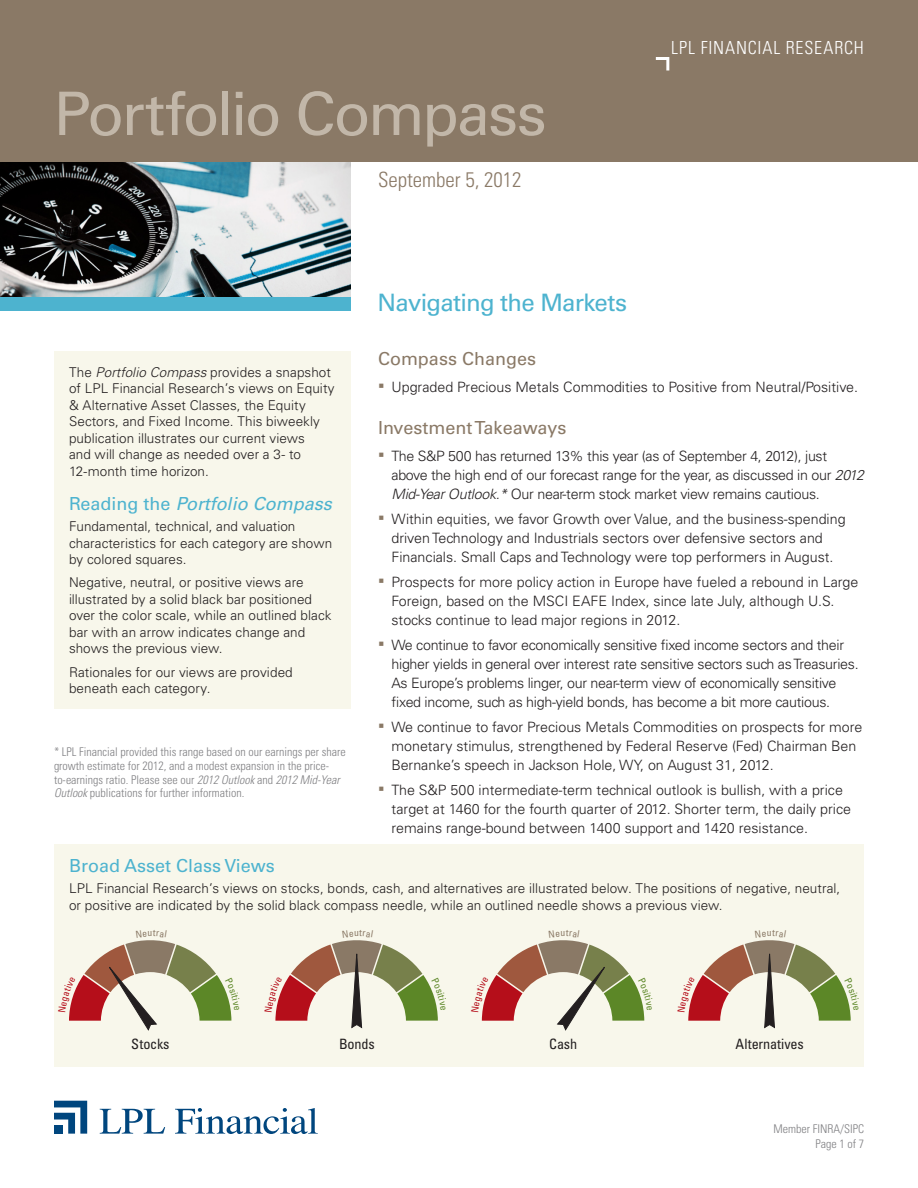
<style>
.page{position:relative;width:918px;height:1188px;background:#fff}
.page>*{position:absolute;margin:0;border:0;box-sizing:border-box;transform-origin:0 0}
.t1{font:60px "Univers";letter-spacing:-.04em;color:#c2b7a9}
.Page_Header{font:24px "Univers";letter-spacing:-.03em;color:#4db3cf}
.t2{font:300 condensed 21px "Univers";color:#8a7966}
.subhead_1{font:18px "Univers";color:#8a7966}
.New_briefs_sub{font:italic 18px "Univers";color:#4db3cf}
.t3{font:300 condensed 18px "Univers";letter-spacing:.05em;color:#fff}
.New_briefs_sub-2{font:18px "Univers";color:#4db3cf}
.t4{font:300 14.25px/18.8px "Univers";color:#231f20}
.t5{font:300 14.25px/18.8px "Univers";letter-spacing:-.02em;color:#231f20}
.t6{font:condensed 14.25px "Univers";letter-spacing:-.01em;color:#231f20}
.Highlights_sidebar{font:300 13.5px/16.5px "Univers";letter-spacing:.005em;color:#231f20}
.Disclosure_COPY{font:300 condensed 12px/13.6px "Univers";color:#808083}
.s1{font-style:italic}
.s2{font-style:normal}
</style>
<div class="page">
<div style="left:0;top:0;width:918px;height:162px;background:#8a7966"></div>
<div style="left:0;top:297px;width:351px;height:13px;background:#4db3cf"></div>
<svg style="left:100px;top:1109px;width:65px;height:25px"></svg>
<svg style="left:175px;top:1108px;width:143px;height:26px"></svg>
<svg style="left:54px;top:1101px;width:33px;height:33px"></svg>
<div style="left:54px;top:1125px;width:9px;height:9px;background:#00467e"></div>
<svg style="left:655px;top:57px;width:15px;height:14px"></svg>
<img style="left:0;top:162px;width:351px;height:135px">
<div style="left:54px;top:351px;width:297px;height:357px;background:#f8f7eb"></div>
<div style="left:54px;top:844px;width:810px;height:222px;background:#f8f7eb"></div>
<svg style="left:688px;top:940px;width:163px;height:89px"></svg>
<svg style="left:481px;top:940px;width:164px;height:91px"></svg>
<svg style="left:275px;top:940px;width:163px;height:89px"></svg>
<svg style="left:69px;top:940px;width:163px;height:91px"></svg>
<h1 class="t1" style="left:54px;top:78px;width:494px">Portfolio Compass</h1>
<p class="t2" style="left:378px;top:167px;width:145px">September 5, 2012</p>
<p class="Page_Header" style="left:378px;top:288px;width:251px">Navigating the Markets</p>
<p class="t3" style="left:671px;top:37px;width:194px">LPL FINANCIAL RESEARCH</p>
<p class="Highlights_sidebar" style="left:69px;top:364px;width:267px">The <span class="s1">Portfolio Compass</span> provides a snapshot of LPL Financial Research’s views on Equity &amp; Alternative Asset Classes, the Equity Sectors, and Fixed Income. This biweekly publication illustrates our current views<br>and will change as needed over a 3- to 12-month time horizon.</p>
<p class="New_briefs_sub" style="left:69px;top:493px;width:264px"><span class="s2">Reading the</span> Portfolio Compass</p>
<p class="Highlights_sidebar" style="left:69px;top:518px;width:265px">Fundamental, technical, and valuation characteristics for each category are shown by colored squares.</p>
<p class="Highlights_sidebar" style="left:69px;top:574px;width:264px">Negative, neutral, or positive views are illustrated by a solid black bar positioned over the color scale, while an outlined black bar with an arrow indicates change and shows the previous view.</p>
<p class="Highlights_sidebar" style="left:69px;top:664px;width:225px">Rationales for our views are provided beneath each category.</p>
<p class="Disclosure_COPY" style="left:54px;top:745px;width:293px">* LPL Financial provided this range based on our earnings per share growth estimate for 2012, and a modest expansion in the price&shy;to-earnings ratio. Please see our <span class="s1">2012 Outlook</span> and <span class="s1">2012 Mid-Year Outlook</span> publications for further information.</p>
<p class="subhead_1" style="left:378px;top:347px;width:160px">Compass Changes</p>
<p class="t4" style="left:392px;top:378px;width:468px">Upgraded Precious Metals Commodities to Positive from Neutral/Positive.</p>
<p class="subhead_1" style="left:378px;top:416px;width:190px">Investment Takeaways</p>
<p class="t5" style="left:392px;top:447px;width:474px">The S&amp;P 500 has returned 13% this year (as of September 4, 2012), just above the high end of our forecast range for the year, as discussed in our <span class="s1">2012<br>Mid-Year Outlook.*</span> Our near-term stock market view remains cautious.</p>
<p class="t4" style="left:392px;top:510px;width:456px">Within equities, we favor Growth over Value, and the business-spending driven Technology and Industrials sectors over defensive sectors and<br>Financials. Small Caps and Technology were top performers in August.</p>
<p class="t4" style="left:392px;top:573px;width:468px">Prospects for more policy action in Europe have fueled a rebound in Large<br>Foreign, based on the MSCI EAFE Index, since late July, although U.S. stocks continue to lead major regions in 2012.</p>
<p class="t5" style="left:392px;top:636px;width:469px">We continue to favor economically sensitive fixed income sectors and their higher yields in general over interest rate sensitive sectors such as Treasuries.<br>As Europe’s problems linger, our near-term view of economically sensitive fixed income, such as high-yield bonds, has become a bit more cautious.</p>
<p class="t4" style="left:392px;top:718px;width:473px">We continue to favor Precious Metals Commodities on prospects for more monetary stimulus, strengthened by Federal Reserve (Fed) Chairman Ben<br>Bernanke’s speech in Jackson Hole, WY, on August 31, 2012.</p>
<p class="t4" style="left:392px;top:781px;width:461px">The S&amp;P 500 intermediate-term technical outlook is bullish, with a price target at 1460 for the fourth quarter of 2012. Shorter term, the daily price remains range-bound between 1400 support and 1420 resistance.</p>
<p class="New_briefs_sub-2" style="left:69px;top:855px;width:207px">Broad Asset Class Views</p>
<p class="Highlights_sidebar" style="left:69px;top:880px;width:773px">LPL Financial Research’s views on stocks, bonds, cash, and alternatives are illustrated below. The positions of negative, neutral, or positive are indicated by the solid black compass needle, while an outlined needle shows a previous view.</p>
<p class="t6" style="left:131px;top:1034px;width:40px">Stocks</p>
<p class="t6" style="left:339px;top:1034px;width:37px">Bonds</p>
<p class="t6" style="left:549px;top:1034px;width:29px">Cash</p>
<p class="t6" style="left:736px;top:1034px;width:70px">Alternatives</p>
<p class="Disclosure_COPY" style="left:773px;top:1122px;width:92px">Member FINRA/SIPC</p>
<p class="Disclosure_COPY" style="left:815px;top:1137px;width:50px">Page 1 of 7</p>
</div>
